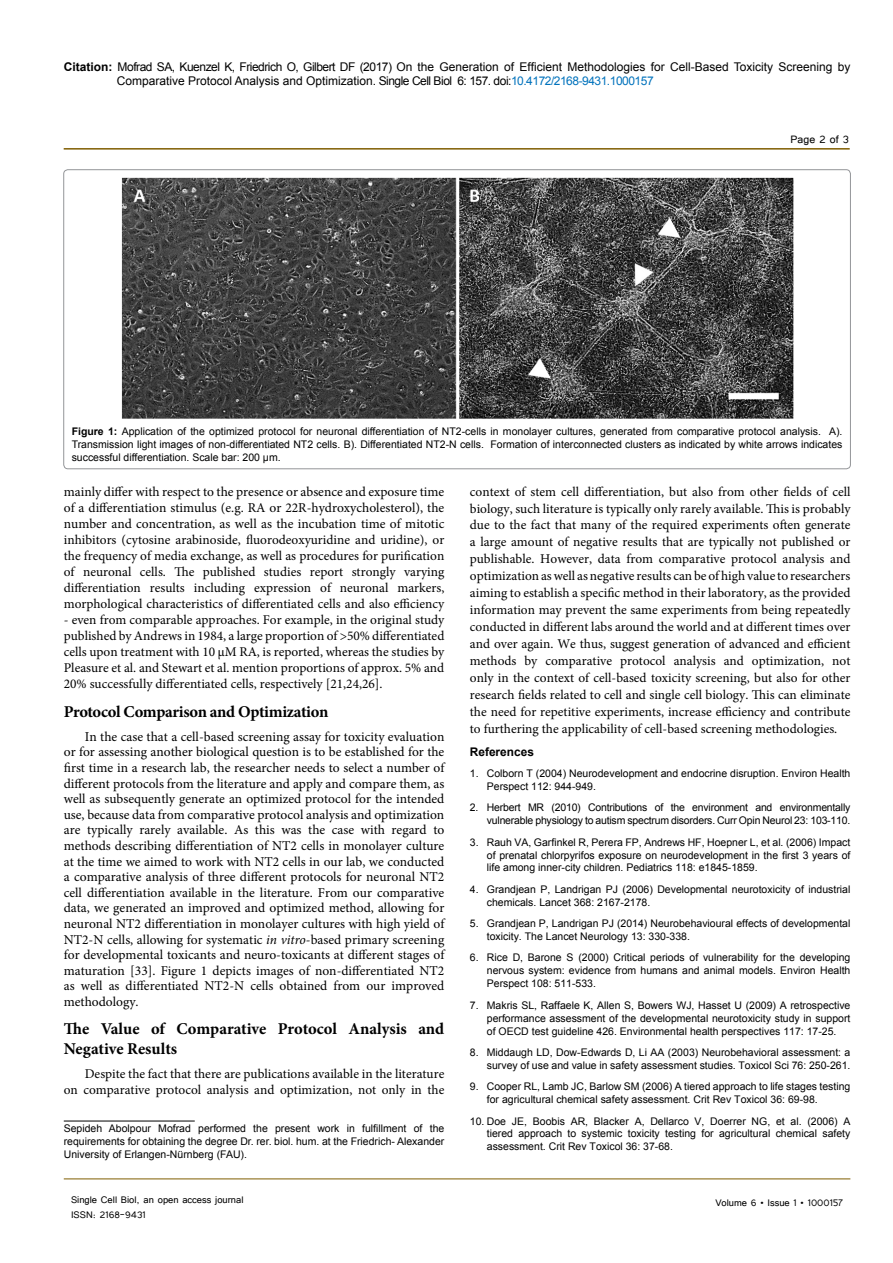
<style>
.page{position:relative;width:893px;height:1263px;background:#fff}
.page>*{position:absolute;margin:0;border:0;box-sizing:border-box;transform-origin:0 0}
.t1{font:700 16.5px/19.8px "Minion Pro";letter-spacing:-.01em;color:#000}
.t2{font:13.5px/15.6px "Minion Pro";color:#000;text-align:justify}
.t3{font:13.5px "Tunga";color:#000}
.t4{font:13.35px/17px "Minion Pro";color:#000;text-align:justify}
.t5{font:12px/14.4px "Arial";color:#000}
.t6{font:12px "Tunga";color:#000}
.t7{font:700 11.85px "Arial";color:#000}
.t8{font:10.5px/12.9px "Arial";color:#000;text-align:justify}
.t9{font:10.5px/12.9px "Arial";letter-spacing:-.02em;color:#000;text-align:right}
.s1{font-weight:700}
.s2{color:#0072bc}
.s3{font-style:italic}
</style>
<div class="page">
<hr style="left:64px;top:148px;width:786px;height:2px;background:#7f5d00">
<hr style="left:64px;top:1179px;width:786px;height:1px;background:#7f5d00">
<img style="left:121px;top:178px;width:672px;height:241px">
<hr style="left:64px;top:1121px;width:131px;height:1px;background:#000101">
<p class="t5" style="left:117px;top:60px;width:735px;text-indent:-53px"><span class="s1">Citation:</span> Mofrad SA, Kuenzel K, Friedrich O, Gilbert DF (2017) On the Generation of Efficient Methodologies for Cell-Based Toxicity Screening by<br>Comparative Protocol Analysis and Optimization. Single Cell Biol 6: 157. doi:<span class="s2">10.4172/2168-9431.1000157</span></p>
<p class="t3" style="left:791px;top:131px;width:60px">Page 2 of 3</p>
<p class="t8" style="left:72px;top:426px;width:772px"><span class="s1">Figure 1:</span> Application of the optimized protocol for neuronal differentiation of NT2-cells in monolayer cultures, generated from comparative protocol analysis. A).<br>Transmission light images of non-differentiated NT2 cells. B). Differentiated NT2-N cells. Formation of interconnected clusters as indicated by white arrows indicates successful differentiation. Scale bar: 200 µm.</p>
<p class="t2" style="left:64px;top:483px;width:382px;line-height:16.2px">mainly differ with respect to the presence or absence and exposure time of a differentiation stimulus (e.g. RA or 22R-hydroxycholesterol), the number and concentration, as well as the incubation time of mitotic</p>
<p class="t4" style="left:64px;top:532px;width:382px;line-height:16px">inhibitors (cytosine arabinoside, fluorodeoxyuridine and uridine), or the frequency of media exchange, as well as procedures for purification of neuronal cells. The published studies report strongly varying differentiation results including expression of neuronal markers, morphological characteristics of differentiated cells and also efficiency</p>
<p class="t4" style="left:64px;top:612px;width:382px;line-height:16px">- even from comparable approaches. For example, in the original study published by Andrews in 1984, a large proportion of &gt;50% differentiated cells upon treatment with 10 µM RA, is reported, whereas the studies by Pleasure et al. and Stewart et al. mention proportions of approx. 5% and 20% successfully differentiated cells, respectively [21,24,26].</p>
<h1 class="t1" style="left:64px;top:701px;width:266px">Protocol Comparison and Optimization</h1>
<p class="t2" style="left:64px;top:729px;width:382px;text-indent:21px">In the case that a cell-based screening assay for toxicity evaluation or for assessing another biological question is to be established for the first time in a research lab, the researcher needs to select a number of different protocols from the literature and apply and compare them, as well as subsequently generate an optimized protocol for the intended use, because data from comparative protocol analysis and optimization are typically rarely available. As this was the case with regard to methods describing differentiation of NT2 cells in monolayer culture at the time we aimed to work with NT2 cells in our lab, we conducted a comparative analysis of three different protocols for neuronal NT2 cell differentiation available in the literature. From our comparative data, we generated an improved and optimized method, allowing for neuronal NT2 differentiation in monolayer cultures with high yield of NT2-N cells, allowing for systematic <span class="s3">in vitro</span>-based primary screening for developmental toxicants and neuro-toxicants at different stages of maturation [33]. Figure 1 depicts images of non-differentiated NT2 as well as differentiated NT2-N cells obtained from our improved methodology.</p>
<h1 class="t1" style="left:64px;top:1019px;width:382px">The Value of Comparative Protocol Analysis and<br>Negative Results</h1>
<p class="t4" style="left:64px;top:1066px;width:382px;line-height:16px;text-align:right">Despite the fact that there are publications available in the literature<br>on comparative protocol analysis and optimization, not only in the</p>
<p class="t8" style="left:64px;top:1122px;width:382px">Sepideh Abolpour Mofrad performed the present work in fulfillment of the requirements for obtaining the degree Dr. rer. biol. hum. at the Friedrich- Alexander University of Erlangen-Nürnberg (FAU).</p>
<p class="t4" style="left:470px;top:483px;width:382px">context of stem cell differentiation, but also from other fields of cell biology, such literature is typically only rarely available. This is probably due to the fact that many of the required experiments often generate a large amount of negative results that are typically not published or publishable. However, data from comparative protocol analysis and optimization as well as negative results can be of high value to researchers aiming to establish a specific method in their laboratory, as the provided information may prevent the same experiments from being repeatedly conducted in different labs around the world and at different times over and over again. We thus, suggest generation of advanced and efficient methods by comparative protocol analysis and optimization, not only in the context of cell-based toxicity screening, but also for other research fields related to cell and single cell biology. This can eliminate the need for repetitive experiments, increase efficiency and contribute to furthering the applicability of cell-based screening methodologies.</p>
<p class="t7" style="left:470px;top:743px;width:66px">References</p>
<p class="t8" style="left:487px;top:767px;width:365px;text-indent:-17px">1. Colborn T (2004) Neurodevelopment and endocrine disruption. Environ Health<br>Perspect 112: 944-949.</p>
<p class="t9" style="left:470px;top:801px;width:382px">2. Herbert MR (2010) Contributions of the environment and environmentally vulnerable physiology to autism spectrum disorders. Curr Opin Neurol 23: 103-110.</p>
<p class="t8" style="left:487px;top:836px;width:365px;text-indent:-17px">3. Rauh VA, Garfinkel R, Perera FP, Andrews HF, Hoepner L, et al. (2006) Impact of prenatal chlorpyrifos exposure on neurodevelopment in the first 3 years of life among inner-city children. Pediatrics 118: e1845-1859.</p>
<p class="t8" style="left:487px;top:883px;width:365px;text-indent:-17px">4. Grandjean P, Landrigan PJ (2006) Developmental neurotoxicity of industrial chemicals. Lancet 368: 2167-2178.</p>
<p class="t8" style="left:487px;top:917px;width:365px;text-indent:-17px">5. Grandjean P, Landrigan PJ (2014) Neurobehavioural effects of developmental toxicity. The Lancet Neurology 13: 330-338.</p>
<p class="t8" style="left:487px;top:951px;width:365px;text-indent:-17px">6. Rice D, Barone S (2000) Critical periods of vulnerability for the developing nervous system: evidence from humans and animal models. Environ Health Perspect 108: 511-533.</p>
<p class="t8" style="left:487px;top:999px;width:365px;text-indent:-17px">7. Makris SL, Raffaele K, Allen S, Bowers WJ, Hasset U (2009) A retrospective performance assessment of the developmental neurotoxicity study in support of OECD test guideline 426. Environmental health perspectives 117: 17-25.</p>
<p class="t8" style="left:470px;top:1046px;width:382px;text-align:right">8. Middaugh LD, Dow-Edwards D, Li AA (2003) Neurobehavioral assessment: a survey of use and value in safety assessment studies. Toxicol Sci 76: 250-261.</p>
<p class="t8" style="left:487px;top:1080px;width:365px;text-indent:-17px">9. Cooper RL, Lamb JC, Barlow SM (2006) A tiered approach to life stages testing for agricultural chemical safety assessment. Crit Rev Toxicol 36: 69-98.</p>
<p class="t8" style="left:487px;top:1114px;width:365px;text-indent:-17px">10. Doe JE, Boobis AR, Blacker A, Dellarco V, Doerrer NG, et al. (2006) A tiered approach to systemic toxicity testing for agricultural chemical safety assessment. Crit Rev Toxicol 36: 37-68.</p>
<p class="t6" style="left:71px;top:1192px;width:174px">Single Cell Biol, an open access journal</p>
<p class="t6" style="left:715px;top:1195px;width:129px">Volume 6 • Issue 1 • 1000157</p>
<p class="t6" style="left:71px;top:1206px;width:76px">ISSN: 2168-9431</p>
</div>
